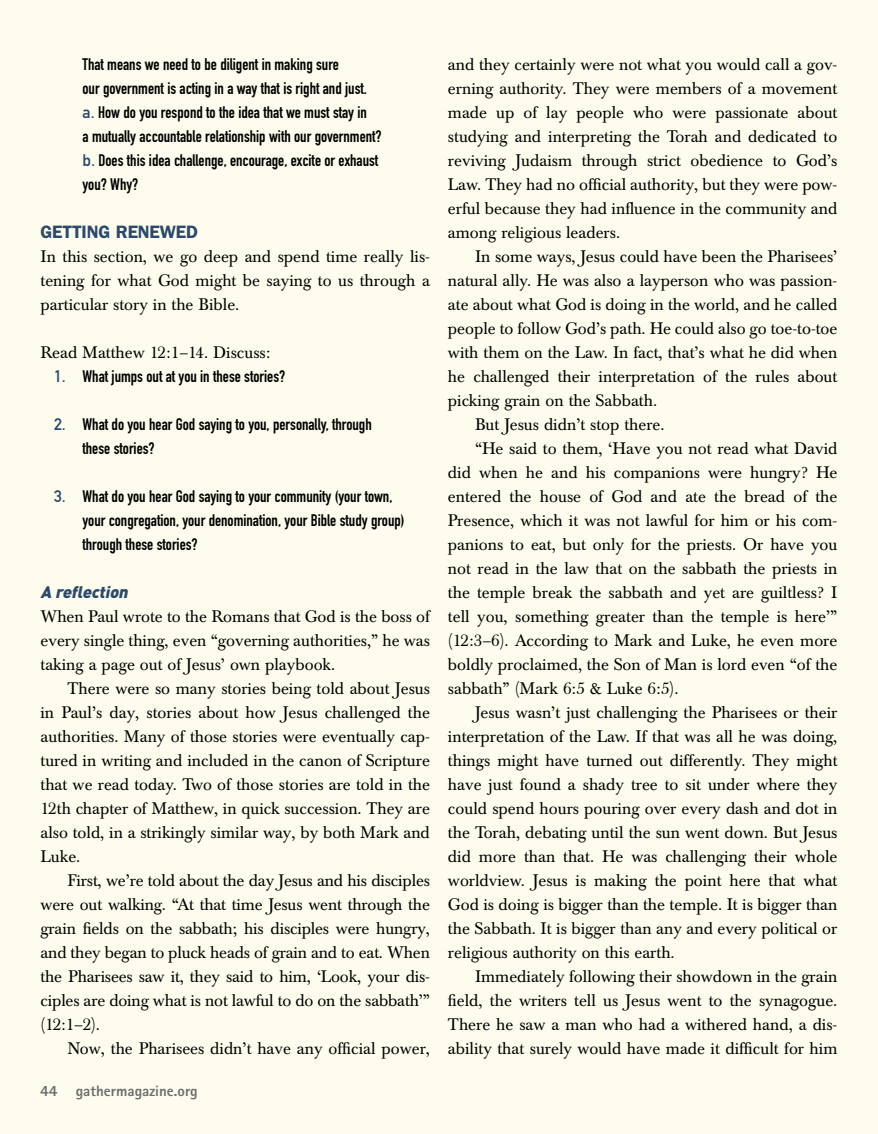
<style>
.page{position:relative;width:878px;height:1134px;background:#fdfced}
.page>*{position:absolute;margin:0;border:0;box-sizing:border-box;transform-origin:0 0}
.t1{font:600 18px "Franklin Gothic";letter-spacing:-.01em;color:#2a496c}
.t2{font:16.5px/24px "Baskerville BE";color:#000;text-align:justify}
.t3{font:16.5px/24px "DIN Engschrift";color:#000}
.t4{font:italic 900 16.5px "DIN";color:#2a496c}
.t5{font:800 15px "Rotis Sans Serif";color:#6d6e71}
.s1{font-family:"DIN Mittelschrift";color:#2a496c}
.s2{font-size:15.75px}
</style>
<div class="page">
<p class="t3" style="left:82px;top:53px;width:301px">That means we need to be diligent in making sure<br>our government is acting in a way that is right and just. <span class="s1">a.</span> How do you respond to the idea that we must stay in<br>a mutually accountable relationship with our government? <span class="s1">b.</span> Does this idea challenge, encourage, excite or exhaust you? Why?</p>
<p class="t1" style="left:40px;top:221px;width:159px">GETTING RENEWED</p>
<p class="t2" style="left:40px;top:245px;width:391px">In this section, we go deep and spend time really lis&shy;tening for what God might be saying to us through a particular story in the Bible.</p>
<p class="t2" style="left:40px;top:341px;width:231px">Read Matthew 12:1–14. Discuss:</p>
<p class="t3" style="left:54px;top:364px;width:233px"><span class="s1">1.</span> What jumps out at you in these stories?</p>
<p class="t3" style="left:82px;top:412px;width:291px;text-indent:-28px"><span class="s1">2.</span> What do you hear God saying to you, personally, through these stories?</p>
<p class="t3" style="left:82px;top:484px;width:323px;text-indent:-28px"><span class="s1">3.</span> What do you hear God saying to your community (your town, your congregation, your denomination, your Bible study group) through these stories?</p>
<p class="t4" style="left:40px;top:581px;width:93px">A reflection</p>
<p class="t2" style="left:40px;top:605px;width:391px">When Paul wrote to the Romans that God is the boss of every single thing, even “governing authorities,” he was taking a page out of Jesus’ own playbook.</p>
<p class="t2" style="left:40px;top:677px;width:391px;text-indent:27px">There were so many stories being told about Jesus in Paul’s day, stories about how Jesus challenged the authorities. Many of those stories were eventually cap&shy;tured in writing and included in the canon of Scripture that we read today. Two of those stories are told in the 12th chapter of Matthew, in quick succession. They are also told, in a strikingly similar way, by both Mark and Luke.</p>
<p class="t2" style="left:40px;top:869px;width:391px;text-indent:27px">First, we’re told about the day Jesus and his disciples were out walking. “At that time Jesus went through the grain fields on the sabbath; his disciples were hungry, and they began to pluck heads of grain and to eat. When the Pharisees saw it, they said to him, ‘Look, your dis&shy;ciples are doing what is not lawful to do on the sabbath’” (12:1–2).</p>
<p class="t2" style="left:67px;top:1037px;width:364px">Now, the Pharisees didn’t have any official power,</p>
<p class="t5" style="left:40px;top:1081px;width:159px"><span class="s2">44</span> gathermagazine.org</p>
<p class="t2" style="left:448px;top:53px;width:391px">and they certainly were not what you would call a gov&shy;erning authority. They were members of a movement made up of lay people who were passionate about studying and interpreting the Torah and dedicated to reviving Judaism through strict obedience to God’s Law. They had no official authority, but they were pow&shy;erful because they had influence in the community and among religious leaders.</p>
<p class="t2" style="left:475px;top:245px;width:364px">In some ways, Jesus could have been the Pharisees’</p>
<p class="t2" style="left:448px;top:269px;width:391px">natural ally. He was also a layperson who was passion-</p>
<p class="t2" style="left:448px;top:293px;width:391px">ate about what God is doing in the world, and he called</p>
<p class="t2" style="left:448px;top:317px;width:391px">people to follow God’s path. He could also go toe-to-toe</p>
<p class="t2" style="left:448px;top:341px;width:391px">with them on the Law. In fact, that’s what he did when</p>
<p class="t2" style="left:448px;top:365px;width:391px">he challenged their interpretation of the rules about</p>
<p class="t2" style="left:448px;top:389px;width:211px">picking grain on the Sabbath.</p>
<p class="t2" style="left:475px;top:413px;width:191px">But Jesus didn’t stop there.</p>
<p class="t2" style="left:475px;top:437px;width:364px">“He said to them, ‘Have you not read what David</p>
<p class="t2" style="left:448px;top:461px;width:391px">did when he and his companions were hungry? He</p>
<p class="t2" style="left:448px;top:485px;width:391px">entered the house of God and ate the bread of the</p>
<p class="t2" style="left:448px;top:509px;width:391px">Presence, which it was not lawful for him or his com-</p>
<p class="t2" style="left:448px;top:533px;width:391px">panions to eat, but only for the priests. Or have you</p>
<p class="t2" style="left:448px;top:557px;width:391px">not read in the law that on the sabbath the priests in</p>
<p class="t2" style="left:448px;top:581px;width:391px">the temple break the sabbath and yet are guiltless? I</p>
<p class="t2" style="left:448px;top:605px;width:391px">tell you, something greater than the temple is here’”</p>
<p class="t2" style="left:448px;top:629px;width:391px">(12:3–6). According to Mark and Luke, he even more</p>
<p class="t2" style="left:448px;top:653px;width:391px">boldly proclaimed, the Son of Man is lord even “of the</p>
<p class="t2" style="left:448px;top:677px;width:232px">sabbath” (Mark 6:5 &amp; Luke 6:5).</p>
<p class="t2" style="left:475px;top:701px;width:364px">Jesus wasn’t just challenging the Pharisees or their</p>
<p class="t2" style="left:448px;top:725px;width:391px">interpretation of the Law. If that was all he was doing,</p>
<p class="t2" style="left:448px;top:749px;width:391px">things might have turned out differently. They might</p>
<p class="t2" style="left:448px;top:773px;width:391px">have just found a shady tree to sit under where they</p>
<p class="t2" style="left:448px;top:797px;width:391px">could spend hours pouring over every dash and dot in</p>
<p class="t2" style="left:448px;top:821px;width:391px">the Torah, debating until the sun went down. But Jesus</p>
<p class="t2" style="left:448px;top:845px;width:391px">did more than that. He was challenging their whole</p>
<p class="t2" style="left:448px;top:869px;width:391px">worldview. Jesus is making the point here that what</p>
<p class="t2" style="left:448px;top:893px;width:391px">God is doing is bigger than the temple. It is bigger than</p>
<p class="t2" style="left:448px;top:917px;width:391px">the Sabbath. It is bigger than any and every political or</p>
<p class="t2" style="left:448px;top:941px;width:228px">religious authority on this earth.</p>
<p class="t2" style="left:475px;top:965px;width:364px">Immediately following their showdown in the grain</p>
<p class="t2" style="left:448px;top:989px;width:391px">field, the writers tell us Jesus went to the synagogue.</p>
<p class="t2" style="left:448px;top:1013px;width:391px">There he saw a man who had a withered hand, a dis-</p>
<p class="t2" style="left:448px;top:1037px;width:391px">ability that surely would have made it difficult for him</p>
</div>
